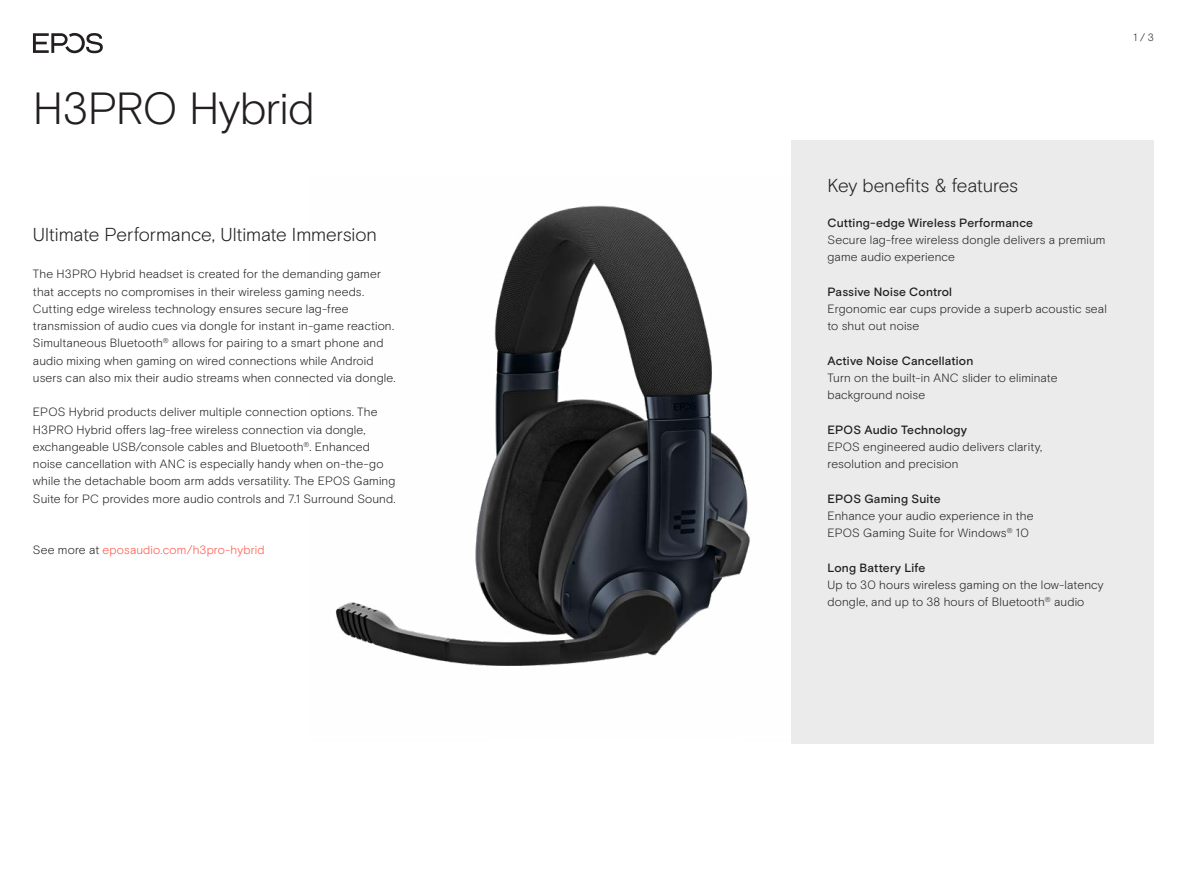
<style>
.page{position:relative;width:1187px;height:893px;background:#fff}
.page>*{position:absolute;margin:0;border:0;box-sizing:border-box;transform-origin:0 0}
.t1{font:300 45px "EPOS Basis";letter-spacing:-.02em;color:#231f20}
.t2{font:300 18.75px "EPOS Basis";letter-spacing:-.01em;color:#231f20}
.t3{font:300 12px/17.2px "EPOS Basis";letter-spacing:.01em;color:#231f20}
.t4{font:500 12px "EPOS Basis";letter-spacing:.015em;color:#231f20}
.t5{font:300 12px "EPOS Basis";letter-spacing:.01em;color:#ff5549}
.t6{font:300 10.5px "EPOS Basis";color:#231f20}
.s1{color:#231f20}
</style>
<div class="page">
<img style="left:335px;top:205px;width:416px;height:461px">
<svg style="left:33px;top:33px;width:70px;height:20px"></svg>
<div style="left:791px;top:140px;width:362px;height:604px;background:#ebebeb"></div>
<h1 class="t1" style="left:33px;top:82px;width:283px">H3PRO Hybrid</h1>
<h2 class="t2" style="left:33px;top:224px;width:345px">Ultimate Performance, Ultimate Immersion</h2>
<p class="t3" style="left:33px;top:266px;width:364px">The H3PRO Hybrid headset is created for the demanding gamer that accepts no compromises in their wireless gaming needs.<br>Cutting edge wireless technology ensures secure lag-free transmission of audio cues via dongle for instant in-game reaction.<br>Simultaneous Bluetooth<sup>®</sup> allows for pairing to a smart phone and audio mixing when gaming on wired connections while Android users can also mix their audio streams when connected via dongle.</p>
<p class="t3" style="left:33px;top:404px;width:364px">EPOS Hybrid products deliver multiple connection options. The H3PRO Hybrid offers lag-free wireless connection via dongle, exchangeable USB/console cables and Bluetooth<sup>®</sup>. Enhanced noise cancellation with ANC is especially handy when on-the-go while the detachable boom arm adds versatility. The EPOS Gaming Suite for PC provides more audio controls and 7.1 Surround Sound.</p>
<p class="t5" style="left:33px;top:543px;width:233px"><span class="s1">See more at</span> eposaudio.com/h3pro-hybrid</p>
<p class="t6" style="left:1133px;top:31px;width:22px">1 / 3</p>
<h2 class="t2" style="left:827px;top:174px;width:192px">Key benefits &amp; features</h2>
<p class="t4" style="left:827px;top:215px;width:207px">Cutting-edge Wireless Performance</p>
<p class="t3" style="left:827px;top:231px;width:279px">Secure lag-free wireless dongle delivers a premium game audio experience</p>
<p class="t4" style="left:827px;top:284px;width:126px">Passive Noise Control</p>
<p class="t3" style="left:827px;top:300px;width:281px">Ergonomic ear cups provide a superb acoustic seal to shut out noise</p>
<p class="t4" style="left:827px;top:353px;width:147px">Active Noise Cancellation</p>
<p class="t3" style="left:827px;top:369px;width:231px">Turn on the built-in ANC slider to eliminate background noise</p>
<p class="t4" style="left:827px;top:422px;width:141px">EPOS Audio Technology</p>
<p class="t3" style="left:827px;top:438px;width:216px">EPOS engineered audio delivers clarity, resolution and precision</p>
<p class="t4" style="left:827px;top:491px;width:115px">EPOS Gaming Suite</p>
<p class="t3" style="left:827px;top:507px;width:207px">Enhance your audio experience in the<br>EPOS Gaming Suite for Windows<sup>®</sup> 10</p>
<p class="t4" style="left:827px;top:560px;width:99px">Long Battery Life</p>
<p class="t3" style="left:827px;top:576px;width:278px">Up to 30 hours wireless gaming on the low-latency dongle, and up to 38 hours of Bluetooth<sup>®</sup> audio</p>
</div>
